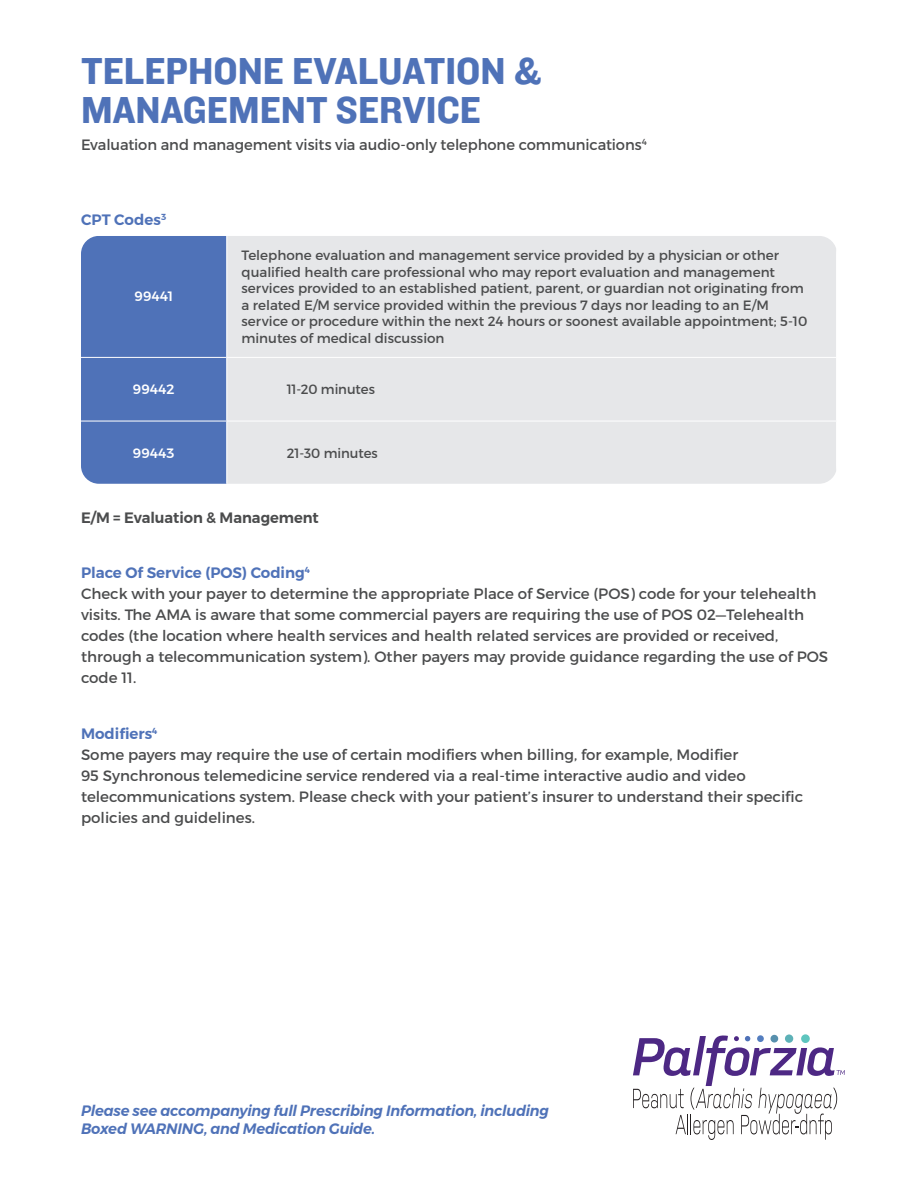
<style>
.page{position:relative;width:918px;height:1188px;background:#fff}
.page>*{position:absolute;margin:0;border:0;box-sizing:border-box;transform-origin:0 0}
.t1{font:39px "Knockout HTF51 Middleweight";color:#4f72b8}
.t2{font:15px/21px "Montserrat";color:#4b4c4d}
.t3{font:italic 600 15px/18px "Montserrat";letter-spacing:-.015em;color:#4f72b8}
.t4{font:600 15px "Montserrat";letter-spacing:-.005em;color:#4b4c4d}
.t5{font:600 15px "Montserrat";color:#4f72b8}
.t6{font:13.5px/16.5px "Montserrat";color:#4b4c4d}
.t7{font:500 13.5px "Montserrat";letter-spacing:.005em;color:#fff}
.s1{font-weight:600;color:#4f72b8}
</style>
<div class="page">
<svg style="left:633px;top:1034px;width:212px;height:106px"></svg>
<div style="left:81px;top:236px;width:145px;height:248px;background:#4f72b8"></div>
<div style="left:227px;top:236px;width:609px;height:248px;background:#e6e7e9"></div>
<hr style="left:81px;top:357px;width:146px;height:1px;background:#fff">
<hr style="left:227px;top:357px;width:610px;height:1px;background:#fff">
<hr style="left:81px;top:421px;width:146px;height:1px;background:#fff">
<hr style="left:227px;top:421px;width:610px;height:1px;background:#fff">
<p class="t1" style="left:81px;top:51px;width:462px">TELEPHONE EVALUATION &amp;</p>
<p class="t1" style="left:81px;top:90px;width:402px">MANAGEMENT SERVICE</p>
<p class="t2" style="left:81px;top:134px;width:567px">Evaluation and management visits via audio-only telephone communications<sup>4</sup></p>
<p class="t5" style="left:81px;top:208px;width:87px">CPT Codes<sup>3</sup></p>
<p class="t7" style="left:135px;top:286px;width:40px">99441</p>
<p class="t6" style="left:242px;top:247px;width:567px">Telephone evaluation and management service provided by a physician or other qualified health care professional who may report evaluation and management services provided to an established patient, parent, or guardian not originating from a related E/M service provided within the previous 7 days nor leading to an E/M service or procedure within the next 24 hours or soonest available appointment; 5-10 minutes of medical discussion</p>
<p class="t7" style="left:133px;top:379px;width:43px">99442</p>
<p class="t6" style="left:287px;top:381px;width:90px">11-20 minutes</p>
<p class="t7" style="left:133px;top:442px;width:43px">99443</p>
<p class="t6" style="left:287px;top:445px;width:92px">21-30 minutes</p>
<p class="t4" style="left:81px;top:505px;width:239px">E/M = Evaluation &amp; Management</p>
<p class="t2" style="left:81px;top:562px;width:749px"><span class="s1">Place Of Service (POS) Coding</span><sup>4<br></sup>Check with your payer to determine the appropriate Place of Service (POS) code for your telehealth visits. The AMA is aware that some commercial payers are requiring the use of POS 02—Telehealth codes (the location where health services and health related services are provided or received, through a telecommunication system). Other payers may provide guidance regarding the use of POS code 11.</p>
<p class="t2" style="left:81px;top:723px;width:724px"><span class="s1">Modifiers</span><sup>4<br></sup>Some payers may require the use of certain modifiers when billing, for example, Modifier<br>95 Synchronous telemedicine service rendered via a real-time interactive audio and video telecommunications system. Please check with your patient’s insurer to understand their specific policies and guidelines.</p>
<p class="t3" style="left:81px;top:1102px;width:469px">Please see accompanying full Prescribing Information, including<br>Boxed WARNING, and Medication Guide.</p>
</div>
